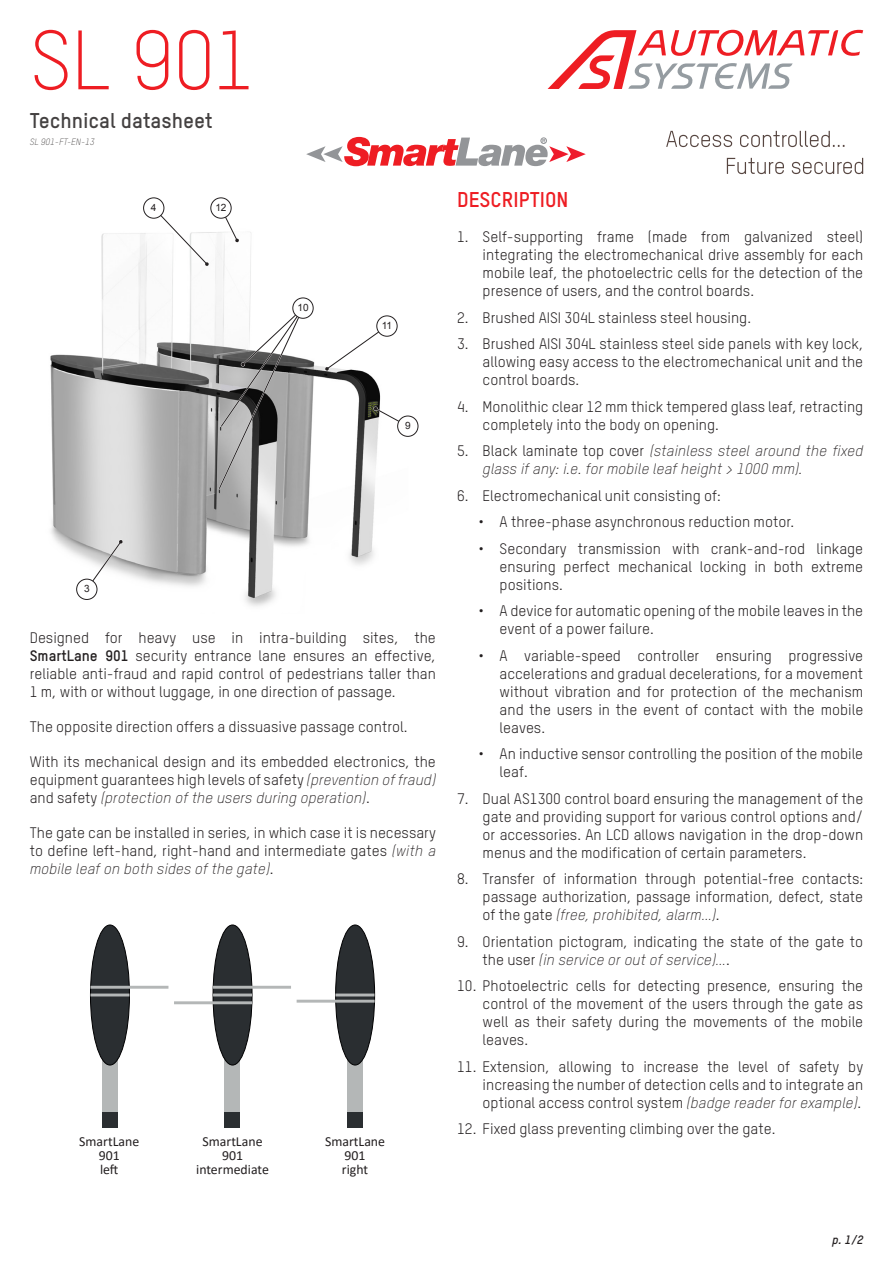
<style>
.page{position:relative;width:893px;height:1263px;background:#fff}
.page>*{position:absolute;margin:0;border:0;box-sizing:border-box;transform-origin:0 0}
.t1{font:300 82.5px "Oxfam TSTARPRO";color:#ee1d23}
.t2{font:700 21px "Oxfam TSTARPRO";color:#444141}
.Titre{font:700 21px "Oxfam TSTARPRO";color:#ee1d23}
.t3{font:15px/18px "Oxfam TSTARPRO";color:#231f20;text-align:justify}
.t4{font:italic 300 15px/18px "Oxfam TSTARPRO";color:#231f20}
.t5{font:13.8px/13.8px "Calibri";color:#231f20;text-align:center}
.t6{font:italic 700 12px "Oxfam TSTARPRO";color:#231f20}
.t7{font:10.05px "Arial";color:#231f20}
.Note{font:italic 300 9px "Oxfam TSTARPRO";color:#444141}
.s1{font-weight:700}
.s2{font-weight:300;font-style:italic}
.s3{font-weight:400;font-style:normal}
</style>
<div class="page">
<svg style="left:548px;top:30px;width:315px;height:59px"></svg>
<svg style="left:727px;top:158px;width:136px;height:16px"></svg>
<svg style="left:666px;top:131px;width:178px;height:16px"></svg>
<img style="left:50px;top:203px;width:368px;height:403px">
<svg style="left:217px;top:306px;width:88px;height:184px"></svg>
<div style="left:293px;top:298px;width:20px;height:20px;background:#fff;border-radius:50%"></div>
<div style="left:293px;top:298px;width:20px;height:20px;border:1px solid #231f20;border-radius:50%"></div>
<svg style="left:325px;top:324px;width:64px;height:47px"></svg>
<div style="left:377px;top:316px;width:20px;height:20px;background:#fff;border-radius:50%"></div>
<div style="left:377px;top:316px;width:20px;height:20px;border:1px solid #231f20;border-radius:50%"></div>
<svg style="left:373px;top:406px;width:37px;height:22px"></svg>
<div style="left:398px;top:416px;width:20px;height:20px;background:#fff;border-radius:50%"></div>
<div style="left:397px;top:416px;width:21px;height:20px;border:1px solid #231f20;border-radius:50%"></div>
<svg style="left:85px;top:539px;width:38px;height:52px"></svg>
<div style="left:77px;top:579px;width:20px;height:20px;background:#fff;border-radius:50%"></div>
<div style="left:76px;top:579px;width:21px;height:21px;border:1px solid #231f20;border-radius:50%"></div>
<svg style="left:152px;top:206px;width:57px;height:60px"></svg>
<div style="left:144px;top:198px;width:20px;height:20px;background:#fff;border-radius:50%"></div>
<div style="left:143px;top:198px;width:21px;height:20px;border:1px solid #231f20;border-radius:50%"></div>
<svg style="left:219px;top:206px;width:21px;height:37px"></svg>
<div style="left:211px;top:198px;width:20px;height:20px;background:#fff;border-radius:50%"></div>
<div style="left:211px;top:198px;width:20px;height:20px;border:1px solid #231f20;border-radius:50%"></div>
<svg style="left:306px;top:137px;width:280px;height:29px"></svg>
<div style="left:102px;top:1049px;width:16px;height:78px;background:#b4b7b7"></div>
<div style="left:90px;top:925px;width:39px;height:140px;background:#2a2e31;border-radius:50%"></div>
<div style="left:90px;top:925px;width:40px;height:140px;border:1px solid #000001;border-radius:50%"></div>
<div style="left:102px;top:1112px;width:16px;height:15px;background:#2a2e31"></div>
<hr style="left:90px;top:986px;width:78px;height:3px;background:#b4b7b7">
<hr style="left:90px;top:993px;width:39px;height:3px;background:#b4b7b7">
<div style="left:225px;top:1049px;width:15px;height:78px;background:#b4b7b7"></div>
<div style="left:213px;top:925px;width:39px;height:140px;background:#2a2e31;border-radius:50%"></div>
<div style="left:213px;top:925px;width:39px;height:140px;border:1px solid #000001;border-radius:50%"></div>
<div style="left:225px;top:1112px;width:15px;height:15px;background:#2a2e31"></div>
<hr style="left:213px;top:986px;width:78px;height:3px;background:#b4b7b7">
<hr style="left:213px;top:993px;width:39px;height:3px;background:#b4b7b7">
<hr style="left:174px;top:1001px;width:78px;height:3px;background:#b4b7b7">
<div style="left:347px;top:1049px;width:16px;height:78px;background:#b4b7b7"></div>
<div style="left:336px;top:925px;width:39px;height:140px;background:#2a2e31;border-radius:50%"></div>
<div style="left:335px;top:925px;width:40px;height:140px;border:1px solid #000001;border-radius:50%"></div>
<div style="left:347px;top:1112px;width:16px;height:15px;background:#2a2e31"></div>
<hr style="left:335px;top:993px;width:39px;height:3px;background:#b4b7b7">
<hr style="left:297px;top:1000px;width:78px;height:2px;background:#b4b7b7">
<p class="t1" style="left:30px;top:11px;width:227px">SL 901</p>
<h2 class="t2" style="left:30px;top:107px;width:184px">Technical datasheet</h2>
<p class="Note" style="left:30px;top:136px;width:66px">SL 901-FT-EN-13</p>
<p class="t7" style="left:151px;top:201px;width:7px">4</p>
<p class="t7" style="left:215px;top:201px;width:13px">12</p>
<p class="t7" style="left:297px;top:301px;width:13px">10</p>
<p class="t7" style="left:84px;top:582px;width:7px">3</p>
<p class="t7" style="left:382px;top:319px;width:12px">11</p>
<p class="t7" style="left:405px;top:419px;width:7px">9</p>
<p class="t3" style="left:30px;top:628px;width:408px">Designed for heavy use in intra-building sites, the <span class="s1">SmartLane 901</span> security entrance lane ensures an effective, reliable anti-fraud and rapid control of pedestrians taller than 1 m, with or without luggage, in one direction of passage.</p>
<p class="t3" style="left:30px;top:717px;width:379px">The opposite direction offers a dissuasive passage control.</p>
<p class="t3" style="left:30px;top:752px;width:408px">With its mechanical design and its embedded electronics, the equipment guarantees high levels of safety <span class="s2">(prevention of fraud) </span>and safety <span class="s2">(protection of the users during operation)</span>.</p>
<p class="t3" style="left:30px;top:823px;width:408px">The gate can be installed in series, in which case it is necessary to define left-hand, right-hand and intermediate gates <span class="s2">(with a mobile leaf on both sides of the gate)</span>.</p>
<p class="t5" style="left:79px;top:1134px;width:62px">SmartLane<br>901<br>left</p>
<p class="t5" style="left:325px;top:1134px;width:62px">SmartLane<br>901<br>right</p>
<p class="t5" style="left:196px;top:1134px;width:74px">SmartLane<br>901 intermediate</p>
<p class="Titre" style="left:457px;top:187px;width:113px">DESCRIPTION</p>
<p class="t3" style="left:483px;top:228px;width:382px;text-indent:-26px">1. Self-supporting frame (made from galvanized steel) integrating the electromechanical drive assembly for each mobile leaf, the photoelectric cells for the detection of the presence of users, and the control boards.</p>
<p class="t3" style="left:457px;top:308px;width:295px">2. Brushed AISI 304L stainless steel housing.</p>
<p class="t3" style="left:483px;top:335px;width:382px;text-indent:-26px">3. Brushed AISI 304L stainless steel side panels with key lock, allowing easy access to the electromechanical unit and the control boards.</p>
<p class="t3" style="left:483px;top:397px;width:382px;text-indent:-26px">4. Monolithic clear 12 mm thick tempered glass leaf, retracting completely into the body on opening.</p>
<p class="t4" style="left:483px;top:442px;width:382px;text-indent:-26px"><span class="s3">5. Black laminate top cover</span> (stainless steel around the fixed glass if any: i.e. for mobile leaf height &gt; 1000 mm).</p>
<p class="t3" style="left:457px;top:486px;width:265px">6. Electromechanical unit consisting of:</p>
<p class="t3" style="left:478px;top:513px;width:317px">• A three-phase asynchronous reduction motor.</p>
<p class="t3" style="left:500px;top:539px;width:365px;text-indent:-21px">• Secondary transmission with crank-and-rod linkage ensuring perfect mechanical locking in both extreme positions.</p>
<p class="t3" style="left:500px;top:602px;width:365px;text-indent:-21px">• A device for automatic opening of the mobile leaves in the event of a power failure.</p>
<p class="t3" style="left:500px;top:646px;width:365px;text-indent:-21px">• A variable-speed controller ensuring progressive accelerations and gradual decelerations, for a movement without vibration and for protection of the mechanism and the users in the event of contact with the mobile leaves.</p>
<p class="t3" style="left:500px;top:745px;width:365px;text-indent:-21px">• An inductive sensor controlling the position of the mobile leaf.</p>
<p class="t3" style="left:483px;top:789px;width:382px;text-indent:-26px">7. Dual AS1300 control board ensuring the management of the gate and providing support for various control options and/ or accessories. An LCD allows navigation in the drop-down menus and the modification of certain parameters.</p>
<p class="t3" style="left:483px;top:870px;width:382px;text-indent:-26px">8. Transfer of information through potential-free contacts: passage authorization, passage information, defect, state of the gate <span class="s2">(free, prohibited, alarm…)</span>.</p>
<p class="t3" style="left:483px;top:932px;width:382px;text-indent:-26px">9. Orientation pictogram, indicating the state of the gate to the user <span class="s2">(in service or out of service)…</span>.</p>
<p class="t3" style="left:483px;top:977px;width:382px;text-indent:-26px">10. Photoelectric cells for detecting presence, ensuring the control of the movement of the users through the gate as well as their safety during the movements of the mobile leaves.</p>
<p class="t3" style="left:483px;top:1057px;width:382px;text-indent:-26px">11. Extension, allowing to increase the level of safety by increasing the number of detection cells and to integrate an optional access control system <span class="s2">(badge reader for example)</span>.</p>
<p class="t3" style="left:457px;top:1120px;width:320px">12. Fixed glass preventing climbing over the gate.</p>
<p class="t6" style="left:832px;top:1233px;width:33px">p. 1/2</p>
</div>
